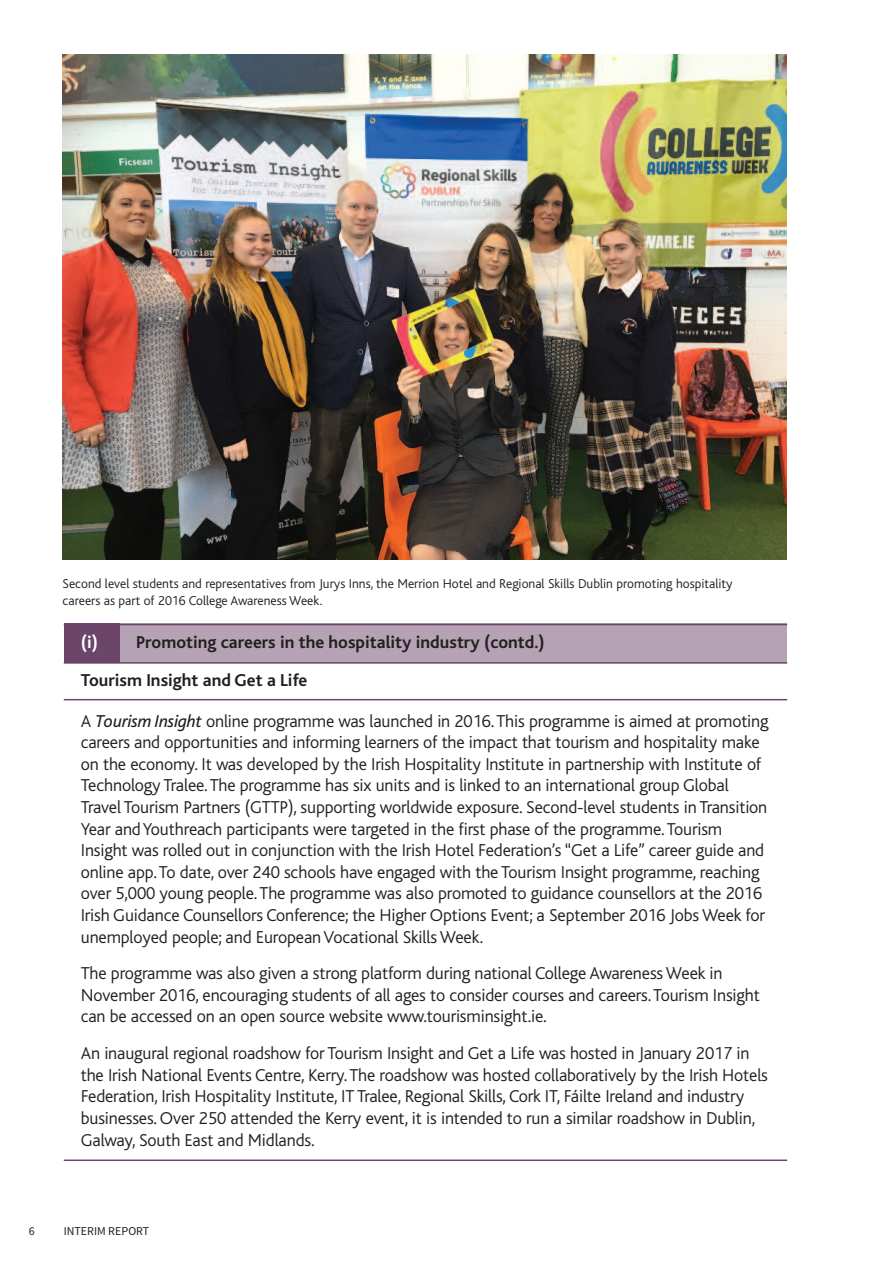
<style>
.page{position:relative;width:893px;height:1263px;background:#fff}
.page>*{position:absolute;margin:0;border:0;box-sizing:border-box;transform-origin:0 0}
.t1{font:300 18px/21.6px "Bliss";letter-spacing:-.01em;color:#231f20}
.t2{font:700 18px/37.5px "Bliss";color:#231f20}
.t3{font:300 13.5px/16.2px "Bliss";color:#231f20}
.t4{font:12px "Source Sans Pro";color:#231f20}
.s1{color:#fff}
.s2{font-weight:400;font-style:italic}
</style>
<div class="page">
<div style="left:64px;top:624px;width:55px;height:39px;background:#6b456a"></div>
<div style="left:119px;top:624px;width:668px;height:39px;background:#b5a2b4"></div>
<hr style="left:64px;top:624px;width:723px;height:1px;background:#6b456a">
<hr style="left:64px;top:662px;width:723px;height:2px;background:#6b456a">
<hr style="left:64px;top:699px;width:723px;height:1px;background:#6b456a">
<hr style="left:64px;top:1159px;width:723px;height:2px;background:#6b456a">
<img style="left:63px;top:54px;width:724px;height:505px">
<p class="t3" style="left:63px;top:577px;width:671px">Second level students and representatives from Jurys Inns, the Merrion Hotel and Regional Skills Dublin promoting hospitality careers as part of 2016 College Awareness Week.</p>
<p class="t2" style="left:81px;top:625px;width:466px"><span class="s1">(i)</span> Promoting careers in the hospitality industry (contd.)<br>Tourism Insight and Get a Life</p>
<p class="t1" style="left:81px;top:712px;width:689px">A <span class="s2">Tourism Insight</span> online programme was launched in 2016.This programme is aimed at promoting careers and opportunities and informing learners of the impact that tourism and hospitality make on the economy. It was developed by the Irish Hospitality Institute in partnership with Institute of Technology Tralee.The programme has six units and is linked to an international group Global Travel Tourism Partners (GTTP), supporting worldwide exposure. Second-level students in Transition Year andYouthreach participants were targeted in the first phase of the programme.Tourism Insight was rolled out in conjunction with the Irish Hotel Federation’s “Get a Life” career guide and online app.To date, over 240 schools have engaged with the Tourism Insight programme, reaching over 5,000 young people.The programme was also promoted to guidance counsellors at the 2016<br>Irish Guidance Counsellors Conference; the Higher Options Event; a September 2016 Jobs Week for unemployed people; and EuropeanVocational Skills Week.</p>
<p class="t1" style="left:81px;top:964px;width:681px">The programme was also given a strong platform during national College Awareness Week in<br>November 2016, encouraging students of all ages to consider courses and careers.Tourism Insight can be accessed on an open source website www.tourisminsight.ie.</p>
<p class="t1" style="left:81px;top:1044px;width:689px">An inaugural regional roadshow for Tourism Insight and Get a Life was hosted in January 2017 in the Irish National Events Centre, Kerry.The roadshow was hosted collaboratively by the Irish Hotels Federation, Irish Hospitality Institute, IT Tralee, Regional Skills, Cork IT, Fáilte Ireland and industry businesses. Over 250 attended the Kerry event, it is intended to run a similar roadshow in Dublin, Galway, South East and Midlands.</p>
<p class="t4" style="left:29px;top:1226px;width:7px">6</p>
<p class="t4" style="left:64px;top:1226px;width:87px">INTERIM REPORT</p>
</div>
